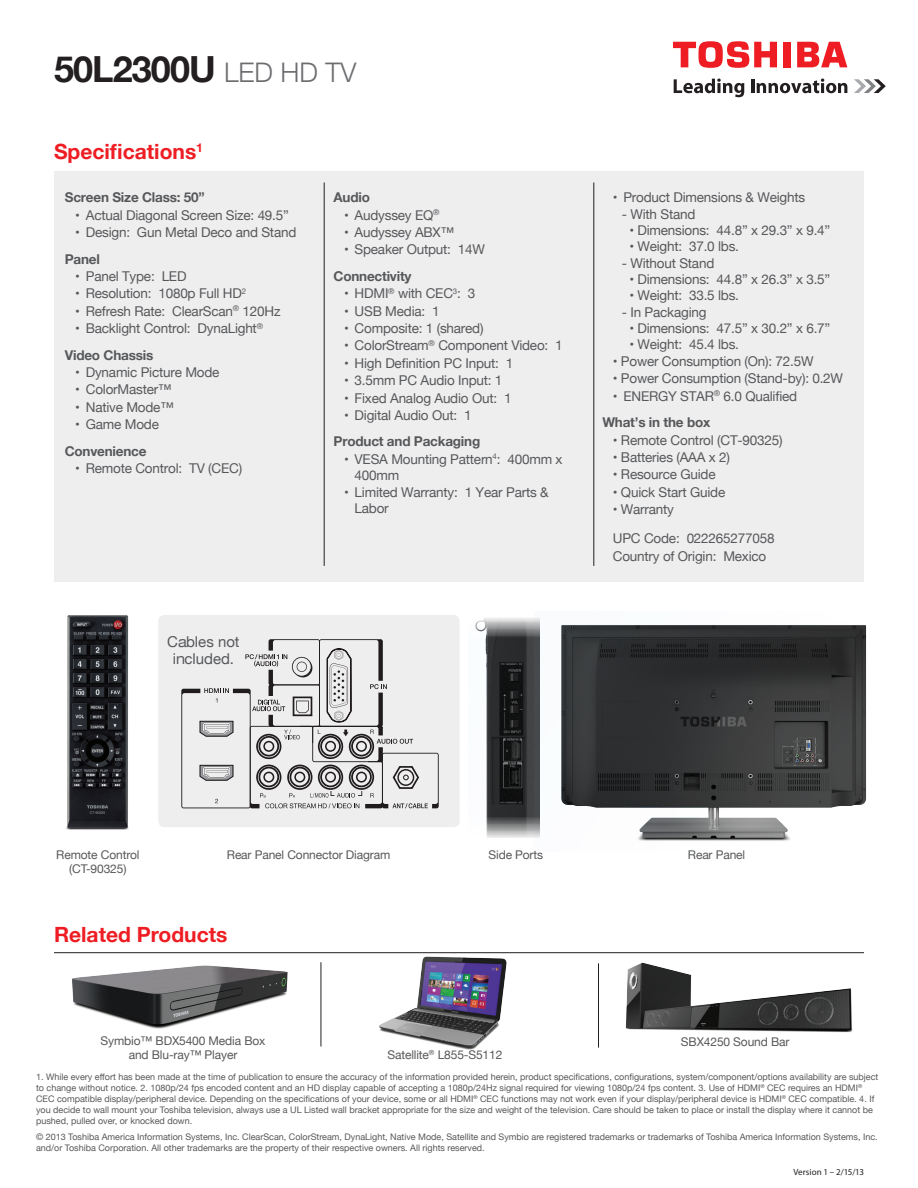
<style>
.page{position:relative;width:918px;height:1188px;background:#fff}
.page>*{position:absolute;margin:0;border:0;box-sizing:border-box;transform-origin:0 0}
.t1{font:700 36px "Helvetica Neue";letter-spacing:-.025em;color:#231f20}
.t2{font:700 21px "Helvetica Neue";color:#ee1d23}
.t3{font:15px/16.5px "Helvetica Neue";color:#57585a;text-align:center}
.t4{font:13.5px/26.5px "Helvetica Neue";letter-spacing:-.015em;color:#57585a}
.t5{font:700 13.5px "Helvetica Neue";letter-spacing:-.015em;color:#57585a}
.t6{font:12px/13.8px "Helvetica Neue";letter-spacing:-.01em;color:#57585a;text-align:center}
.t7{font:9px/10.8px "Helvetica Neue";color:#57585a}
.t8{font:9px "Myriad Pro";letter-spacing:.005em;color:#231f20}
.s1{font-weight:300;font-size:27px;color:#6c6d70}
.s2{font-weight:700}
</style>
<div class="page">
<svg style="left:854px;top:79px;width:32px;height:14px"></svg>
<svg style="left:674px;top:79px;width:70px;height:18px"></svg>
<hr style="left:751px;top:79px;width:3px;height:14px;background:#231f20">
<svg style="left:757px;top:79px;width:90px;height:14px"></svg>
<div style="left:783px;top:42px;width:8px;height:25px;background:#ee1d23"></div>
<svg style="left:797px;top:42px;width:50px;height:25px"></svg>
<svg style="left:673px;top:41px;width:104px;height:27px"></svg>
<div style="left:158px;top:615px;width:302px;height:212px;background:#eeeeef;border-radius:6px"></div>
<img style="left:66px;top:615px;width:63px;height:215px">
<img style="left:475px;top:617px;width:60px;height:220px">
<img style="left:535px;top:617px;width:332px;height:224px">
<svg style="left:181px;top:639px;width:258px;height:169px"></svg>
<hr style="left:54px;top:952px;width:810px;height:1px;background:#231f20">
<div style="left:54px;top:171px;width:810px;height:410px;background:#eeeeef"></div>
<hr style="left:324px;top:183px;width:1px;height:383px;background:#231f20">
<hr style="left:594px;top:183px;width:1px;height:383px;background:#231f20">
<img style="left:72px;top:965px;width:216px;height:64px">
<hr style="left:321px;top:962px;width:1px;height:85px;background:#231f20">
<hr style="left:598px;top:963px;width:1px;height:85px;background:#231f20">
<img style="left:625px;top:962px;width:228px;height:71px">
<img style="left:373px;top:952px;width:140px;height:98px">
<h1 class="t1" style="left:54px;top:41px;width:304px">50L2300U <span class="s1">LED HD TV</span></h1>
<h2 class="t2" style="left:54px;top:135px;width:151px">Specifications<sup>1</sup></h2>
<h3 class="t5" style="left:65px;top:187px;width:142px">Screen Size Class: 50”</h3>
<h3 class="t4" style="left:75px;top:202px;width:215px">• Actual Diagonal Screen Size: 49.5”</h3>
<h3 class="t4" style="left:75px;top:220px;width:223px">• Design: Gun Metal Deco and Stand</h3>
<h3 class="t5" style="left:65px;top:248px;width:37px">Panel</h3>
<h3 class="t4" style="left:75px;top:264px;width:113px">• Panel Type: LED</h3>
<h3 class="t4" style="left:75px;top:281px;width:172px">• Resolution: 1080p Full HD<sup>2</sup></h3>
<h3 class="t4" style="left:75px;top:298px;width:207px">• Refresh Rate: ClearScan<sup>®</sup> 120Hz</h3>
<h3 class="t4" style="left:65px;top:316px;width:200px;text-indent:11px">• Backlight Control: DynaLight<sup>®<br></sup><span class="s2">Video Chassis</span></h3>
<h3 class="t4" style="left:75px;top:360px;width:146px">• Dynamic Picture Mode</h3>
<h3 class="t4" style="left:75px;top:377px;width:98px">• ColorMaster™</h3>
<h3 class="t4" style="left:75px;top:394px;width:100px">• Native Mode™</h3>
<h3 class="t4" style="left:75px;top:412px;width:85px">• Game Mode</h3>
<h3 class="t5" style="left:65px;top:440px;width:83px">Convenience</h3>
<h3 class="t4" style="left:75px;top:456px;width:168px">• Remote Control: TV (CEC)</h3>
<h3 class="t5" style="left:334px;top:187px;width:38px">Audio</h3>
<h3 class="t4" style="left:344px;top:202px;width:97px">• Audyssey EQ<sup>®</sup></h3>
<h3 class="t4" style="left:344px;top:220px;width:111px">• Audyssey ABX™</h3>
<h3 class="t4" style="left:344px;top:237px;width:142px">• Speaker Output: 14W</h3>
<h3 class="t5" style="left:334px;top:266px;width:80px">Connectivity</h3>
<h3 class="t4" style="left:344px;top:281px;width:133px">• HDMI<sup>®</sup> with CEC<sup>3</sup>: 3</h3>
<h3 class="t4" style="left:344px;top:298px;width:97px">• USB Media: 1</h3>
<h3 class="t4" style="left:344px;top:316px;width:141px">• Composite: 1 (shared)</h3>
<h3 class="t4" style="left:344px;top:333px;width:220px">• ColorStream<sup>®</sup> Component Video: 1</h3>
<h3 class="t4" style="left:344px;top:350px;width:171px">• High Definition PC Input: 1</h3>
<h3 class="t4" style="left:344px;top:368px;width:160px">• 3.5mm PC Audio Input: 1</h3>
<h3 class="t4" style="left:344px;top:385px;width:169px">• Fixed Analog Audio Out: 1</h3>
<h3 class="t4" style="left:344px;top:403px;width:129px">• Digital Audio Out: 1</h3>
<h3 class="t5" style="left:334px;top:431px;width:148px">Product and Packaging</h3>
<h3 class="t4" style="left:355px;top:452px;width:210px;line-height:15.8px;text-indent:-10px">• VESA Mounting Pattern<sup>4</sup>: 400mm x<br>400mm</h3>
<h3 class="t4" style="left:355px;top:485px;width:196px;line-height:15.8px;text-indent:-11px">• Limited Warranty: 1 Year Parts &amp;<br>Labor</h3>
<h3 class="t3" style="left:167px;top:635px;width:74px">Cables not included.</h3>
<h3 class="t4" style="left:613px;top:185px;width:194px">• Product Dimensions &amp; Weights</h3>
<h3 class="t4" style="left:622px;top:202px;width:75px">- With Stand</h3>
<h3 class="t4" style="left:629px;top:218px;width:202px">• Dimensions: 44.8” x 29.3” x 9.4”</h3>
<h3 class="t4" style="left:629px;top:234px;width:111px">• Weight: 37.0 lbs.</h3>
<h3 class="t4" style="left:622px;top:251px;width:94px">- Without Stand</h3>
<h3 class="t4" style="left:629px;top:267px;width:202px">• Dimensions: 44.8” x 26.3” x 3.5”</h3>
<h3 class="t4" style="left:629px;top:282px;width:111px">• Weight: 33.5 lbs.</h3>
<h3 class="t4" style="left:622px;top:300px;width:86px">- In Packaging</h3>
<h3 class="t4" style="left:629px;top:316px;width:202px">• Dimensions: 47.5” x 30.2” x 6.7”</h3>
<h3 class="t4" style="left:629px;top:331px;width:111px">• Weight: 45.4 lbs.</h3>
<h3 class="t4" style="left:613px;top:349px;width:202px">• Power Consumption (On): 72.5W</h3>
<h3 class="t4" style="left:613px;top:366px;width:232px">• Power Consumption (Stand-by): 0.2W</h3>
<h3 class="t4" style="left:602px;top:383px;width:196px;text-indent:11px">• ENERGY STAR<sup>®</sup> 6.0 Qualified<br><span class="s2">What’s in the box</span></h3>
<h3 class="t4" style="left:613px;top:427px;width:171px">• Remote Control (CT-90325)</h3>
<h3 class="t4" style="left:613px;top:445px;width:119px">• Batteries (AAA x 2)</h3>
<h3 class="t4" style="left:613px;top:462px;width:104px">• Resource Guide</h3>
<h3 class="t4" style="left:613px;top:479px;width:114px">• Quick Start Guide</h3>
<h3 class="t4" style="left:613px;top:495px;width:163px;line-height:29.2px">• Warranty<br>UPC Code: 022265277058</h3>
<h3 class="t4" style="left:613px;top:543px;width:155px">Country of Origin: Mexico</h3>
<h3 class="t6" style="left:56px;top:849px;width:85px">Remote Control (CT-90325)</h3>
<h3 class="t6" style="left:227px;top:848px;width:165px">Rear Panel Connector Diagram</h3>
<h3 class="t6" style="left:488px;top:849px;width:56px">Side Ports</h3>
<h3 class="t6" style="left:688px;top:849px;width:59px">Rear Panel</h3>
<h2 class="t2" style="left:54px;top:918px;width:175px">Related Products</h2>
<h3 class="t6" style="left:101px;top:1035px;width:166px">Symbio™ BDX5400 Media Box and Blu-ray™ Player</h3>
<h3 class="t6" style="left:387px;top:1049px;width:117px">Satellite<sup>®</sup> L855-S5112</h3>
<h3 class="t6" style="left:681px;top:1035px;width:110px">SBX4250 Sound Bar</h3>
<p class="t7" style="left:36px;top:1072px;width:844px">1. While every effort has been made at the time of publication to ensure the accuracy of the information provided herein, product specifications, configurations, system/component/options availability are subject to change without notice. 2. 1080p/24 fps encoded content and an HD display capable of accepting a 1080p/24Hz signal required for viewing 1080p/24 fps content. 3. Use of HDMI<sup>®</sup> CEC requires an HDMI<sup>® </sup>CEC compatible display/peripheral device. Depending on the specifications of your device, some or all HDMI<sup>®</sup> CEC functions may not work even if your display/peripheral device is HDMI<sup>®</sup> CEC compatible. 4. If you decide to wall mount your Toshiba television, always use a UL Listed wall bracket appropriate for the size and weight of the television. Care should be taken to place or install the display where it cannot be pushed, pulled over, or knocked down.</p>
<p class="t7" style="left:36px;top:1132px;width:843px">© 2013 Toshiba America Information Systems, Inc. ClearScan, ColorStream, DynaLight, Native Mode, Satellite and Symbio are registered trademarks or trademarks of Toshiba America Information Systems, Inc. and/or Toshiba Corporation. All other trademarks are the property of their respective owners. All rights reserved.</p>
<p class="t8" style="left:793px;top:1166px;width:72px">Version 1 – 2/15/13</p>
</div>
